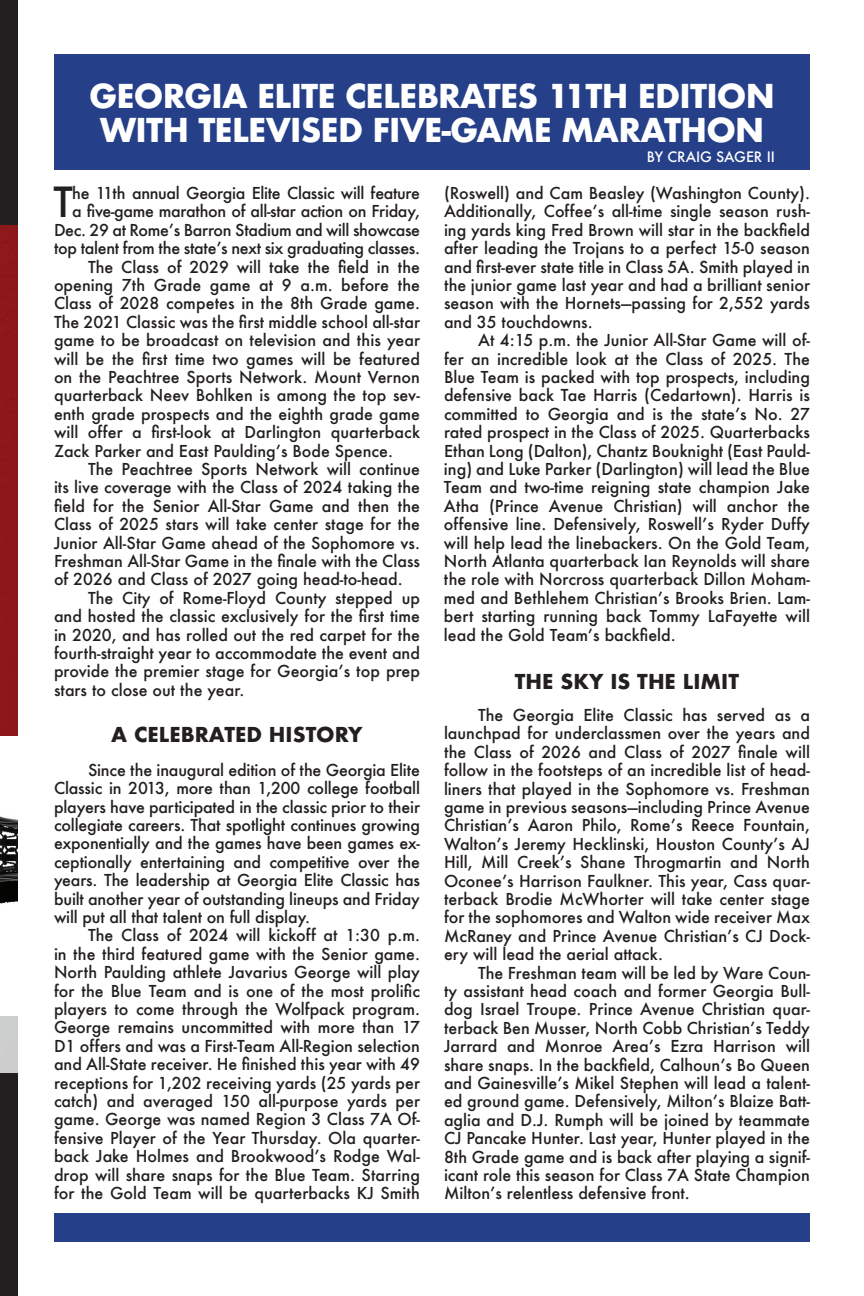
<style>
.page{position:relative;width:864px;height:1296px;background:#fff}
.page>*{position:absolute;margin:0;border:0;box-sizing:border-box;transform-origin:0 0}
.t1{font:500 40.4px "Futura";color:#231f20}
.t2{font:700 32px/34px "Futura";letter-spacing:-.025em;color:#fff;text-align:center}
.t3{font:700 20px "Futura";color:#231f20}
.t4{font:500 16px/18.4px "Futura";color:#231f20;text-align:justify}
.t5{font:500 16px "Futura";letter-spacing:-.02em;color:#231f20}
.t6{font:500 14px "Futura";color:#fff}
</style>
<div class="page">
<div style="left:0;top:0;width:18px;height:1296px;background:#231f20"></div>
<img style="left:0;top:226px;width:18px;height:846px">
<img style="left:0;top:737px;width:18px;height:279px">
<div style="left:54px;top:54px;width:756px;height:116px;background:#254089"></div>
<div style="left:54px;top:1214px;width:756px;height:28px;background:#254089"></div>
<h2 class="t2" style="left:89px;top:79px;width:687px">GEORGIA ELITE CELEBRATES 11TH EDITION<br>WITH TELEVISED FIVE-GAME MARATHON</h2>
<h1 class="t1" style="left:54px;top:175px;width:21px">T</h1>
<p class="t5" style="left:72px;top:182px;width:349px">he 11th annual Georgia Elite Classic will feature</p>
<p class="t5" style="left:72px;top:200px;width:349px">a five-game marathon of all-star action on Friday,</p>
<p class="t5" style="left:54px;top:219px;width:368px">Dec. 29 at Rome’s Barron Stadium and will showcase</p>
<p class="t5" style="left:54px;top:237px;width:368px">top talent from the state’s next six graduating classes.</p>
<p class="t4" style="left:88px;top:257px;width:333px">The Class of 2029 will take the field in the</p>
<p class="t4" style="left:54px;top:276px;width:367px">opening 7th Grade game at 9 a.m. before the</p>
<p class="t4" style="left:54px;top:294px;width:368px">Class of 2028 competes in the 8th Grade game.</p>
<p class="t4" style="left:54px;top:312px;width:368px">The 2021 Classic was the first middle school all-star</p>
<p class="t4" style="left:54px;top:331px;width:368px">game to be broadcast on television and this year</p>
<p class="t4" style="left:54px;top:349px;width:368px">will be the first time two games will be featured</p>
<p class="t4" style="left:54px;top:368px;width:367px">on the Peachtree Sports Network. Mount Vernon</p>
<p class="t4" style="left:54px;top:386px;width:367px">quarterback Neev Bohlken is among the top sev-</p>
<p class="t4" style="left:54px;top:404px;width:368px">enth grade prospects and the eighth grade game</p>
<p class="t4" style="left:54px;top:423px;width:367px">will offer a first-look at Darlington quarterback</p>
<p class="t4" style="left:54px;top:441px;width:340px">Zack Parker and East Paulding’s Bode Spence.</p>
<p class="t4" style="left:88px;top:460px;width:333px">The Peachtree Sports Network will continue</p>
<p class="t4" style="left:54px;top:478px;width:367px">its live coverage with the Class of 2024 taking the</p>
<p class="t4" style="left:54px;top:496px;width:367px">field for the Senior All-Star Game and then the</p>
<p class="t4" style="left:54px;top:515px;width:367px">Class of 2025 stars will take center stage for the</p>
<p class="t4" style="left:54px;top:533px;width:368px">Junior All-Star Game ahead of the Sophomore vs.</p>
<p class="t4" style="left:54px;top:552px;width:368px">Freshman All-Star Game in the finale with the Class</p>
<p class="t4" style="left:54px;top:570px;width:350px">of 2026 and Class of 2027 going head-to-head.</p>
<p class="t4" style="left:88px;top:588px;width:334px">The City of Rome-Floyd County stepped up</p>
<p class="t4" style="left:54px;top:607px;width:367px">and hosted the classic exclusively for the first time</p>
<p class="t4" style="left:54px;top:625px;width:367px">in 2020, and has rolled out the red carpet for the</p>
<p class="t4" style="left:54px;top:644px;width:368px">fourth-straight year to accommodate the event and</p>
<p class="t4" style="left:54px;top:662px;width:368px">provide the premier stage for Georgia’s top prep</p>
<p class="t4" style="left:54px;top:680px;width:192px">stars to close out the year.</p>
<p class="t3" style="left:111px;top:720px;width:253px">A CELEBRATED HISTORY</p>
<p class="t4" style="left:54px;top:760px;width:368px;text-indent:34px">Since the inaugural edition of the Georgia Elite Classic in 2013, more than 1,200 college football players have participated in the classic prior to their collegiate careers. That spotlight continues growing exponentially and the games have been games ex&shy;ceptionally entertaining and competitive over the years. The leadership at Georgia Elite Classic has built another year of outstanding lineups and Friday will put all that talent on full display.</p>
<p class="t4" style="left:54px;top:926px;width:368px;text-indent:34px">The Class of 2024 will kickoff at 1:30 p.m. in the third featured game with the Senior game.<br>North Paulding athlete Javarius George will play for the Blue Team and is one of the most prolific players to come through the Wolfpack program.<br>George remains uncommitted with more than 17<br>D1 offers and was a First-Team All-Region selection and All-State receiver. He finished this year with 49 receptions for 1,202 receiving yards (25 yards per catch) and averaged 150 all-purpose yards per game. George was named Region 3 Class 7A Of&shy;fensive Player of the Year Thursday. Ola quarter&shy;back Jake Holmes and Brookwood’s Rodge Wal&shy;drop will share snaps for the Blue Team. Starring for the Gold Team will be quarterbacks KJ Smith</p>
<p class="t6" style="left:647px;top:148px;width:129px">BY CRAIG SAGER II</p>
<p class="t4" style="left:444px;top:184px;width:368px">(Roswell) and Cam Beasley (Washington County).<br>Additionally, Coffee’s all-time single season rush&shy;ing yards king Fred Brown will star in the backfield after leading the Trojans to a perfect 15-0 season and first-ever state title in Class 5A. Smith played in the junior game last year and had a brilliant senior season with the Hornets—passing for 2,552 yards and 35 touchdowns.</p>
<p class="t4" style="left:444px;top:331px;width:368px;text-indent:34px">At 4:15 p.m. the Junior All-Star Game will of&shy;fer an incredible look at the Class of 2025. The Blue Team is packed with top prospects, including defensive back Tae Harris (Cedartown). Harris is committed to Georgia and is the state’s No. 27 rated prospect in the Class of 2025. Quarterbacks Ethan Long (Dalton), Chantz Bouknight (East Pauld&shy;ing) and Luke Parker (Darlington) will lead the Blue Team and two-time reigning state champion Jake Atha (Prince Avenue Christian) will anchor the offensive line. Defensively, Roswell’s Ryder Duffy will help lead the linebackers. On the Gold Team, North Atlanta quarterback Ian Reynolds will share the role with Norcross quarterback Dillon Moham&shy;med and Bethlehem Christian’s Brooks Brien. Lam&shy;bert starting running back Tommy LaFayette will lead the Gold Team’s backfield.</p>
<p class="t3" style="left:515px;top:667px;width:226px">THE SKY IS THE LIMIT</p>
<p class="t4" style="left:444px;top:706px;width:368px;text-indent:34px">The Georgia Elite Classic has served as a launchpad for underclassmen over the years and the Class of 2026 and Class of 2027 finale will follow in the footsteps of an incredible list of head&shy;liners that played in the Sophomore vs. Freshman game in previous seasons—including Prince Avenue Christian’s Aaron Philo, Rome’s Reece Fountain, Walton’s Jeremy Hecklinski, Houston County’s AJ Hill, Mill Creek’s Shane Throgmartin and North Oconee’s Harrison Faulkner. This year, Cass quar&shy;terback Brodie McWhorter will take center stage for the sophomores and Walton wide receiver Max McRaney and Prince Avenue Christian’s CJ Dock&shy;ery will lead the aerial attack.</p>
<p class="t4" style="left:444px;top:963px;width:368px;text-indent:34px">The Freshman team will be led by Ware Coun&shy;ty assistant head coach and former Georgia Bull&shy;dog Israel Troupe. Prince Avenue Christian quar&shy;terback Ben Musser, North Cobb Christian’s Teddy Jarrard and Monroe Area’s Ezra Harrison will share snaps. In the backfield, Calhoun’s Bo Queen and Gainesville’s Mikel Stephen will lead a talent&shy;ed ground game. Defensively, Milton’s Blaize Batt&shy;aglia and D.J. Rumph will be joined by teammate CJ Pancake Hunter. Last year, Hunter played in the 8th Grade game and is back after playing a signif&shy;icant role this season for Class 7A State Champion Milton’s relentless defensive front.</p>
</div>
